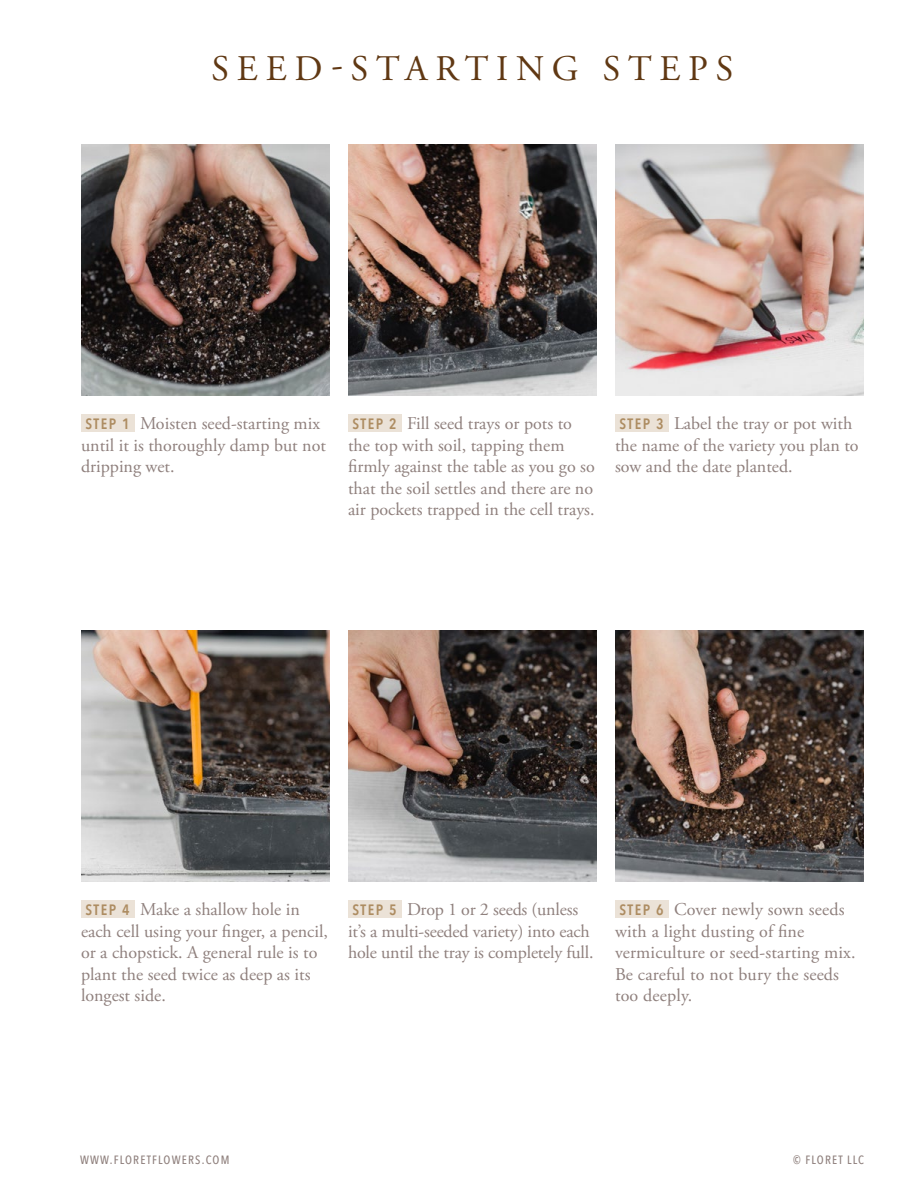
<style>
.page{position:relative;width:918px;height:1188px;background:#fff}
.page>*{position:absolute;margin:0;border:0;box-sizing:border-box;transform-origin:0 0}
.t1{font:36px "Adobe Garamond Pro";letter-spacing:.215em;color:#603813}
.t2{font:18px/21.6px "Adobe Garamond Pro";color:#8f807d}
.t3{font:500 12px "Avenir Next Condensed";letter-spacing:.1em;color:#8f807d}
.s1{font-family:"Avenir Next Condensed";font-weight:600;font-size:15px;color:#ad8c61}
</style>
<div class="page">
<div style="left:81px;top:414px;width:54px;height:18px;background:#ebe2d7"></div>
<div style="left:81px;top:900px;width:54px;height:18px;background:#ebe2d7"></div>
<div style="left:348px;top:414px;width:54px;height:18px;background:#ebe2d7"></div>
<div style="left:348px;top:900px;width:54px;height:18px;background:#ebe2d7"></div>
<div style="left:615px;top:414px;width:54px;height:18px;background:#ebe2d7"></div>
<div style="left:615px;top:900px;width:54px;height:18px;background:#ebe2d7"></div>
<img style="left:81px;top:144px;width:249px;height:252px">
<img style="left:81px;top:630px;width:249px;height:252px">
<img style="left:348px;top:144px;width:249px;height:252px">
<img style="left:348px;top:630px;width:249px;height:252px">
<img style="left:615px;top:144px;width:249px;height:252px">
<img style="left:615px;top:630px;width:249px;height:252px">
<h1 class="t1" style="left:212px;top:47px;width:523px">SEED-STARTING STEPS</h1>
<p class="t2" style="left:81px;top:413px;width:247px"><span class="s1">STEP 1</span> Moisten seed-starting mix until it is thoroughly damp but not dripping wet.</p>
<p class="t2" style="left:348px;top:413px;width:248px"><span class="s1">STEP 2</span> Fill seed trays or pots to<br>the top with soil, tapping them firmly against the table as you go so that the soil settles and there are no air pockets trapped in the cell trays.</p>
<p class="t2" style="left:615px;top:413px;width:245px"><span class="s1">STEP 3</span> Label the tray or pot with the name of the variety you plan to sow and the date planted.</p>
<p class="t2" style="left:81px;top:899px;width:249px"><span class="s1">STEP 4</span> Make a shallow hole in each cell using your finger, a pencil, or a chopstick. A general rule is to plant the seed twice as deep as its longest side.</p>
<p class="t2" style="left:348px;top:899px;width:247px"><span class="s1">STEP 5</span> Drop 1 or 2 seeds (unless it’s a multi-seeded variety) into each hole until the tray is completely full.</p>
<p class="t2" style="left:615px;top:899px;width:242px"><span class="s1">STEP 6</span> Cover newly sown seeds with a light dusting of fine vermiculture or seed-starting mix.<br>Be careful to not bury the seeds too deeply.</p>
<p class="t3" style="left:80px;top:1153px;width:151px">WWW.FLORETFLOWERS.COM</p>
<p class="t3" style="left:793px;top:1153px;width:72px">© FLORET LLC</p>
</div>
